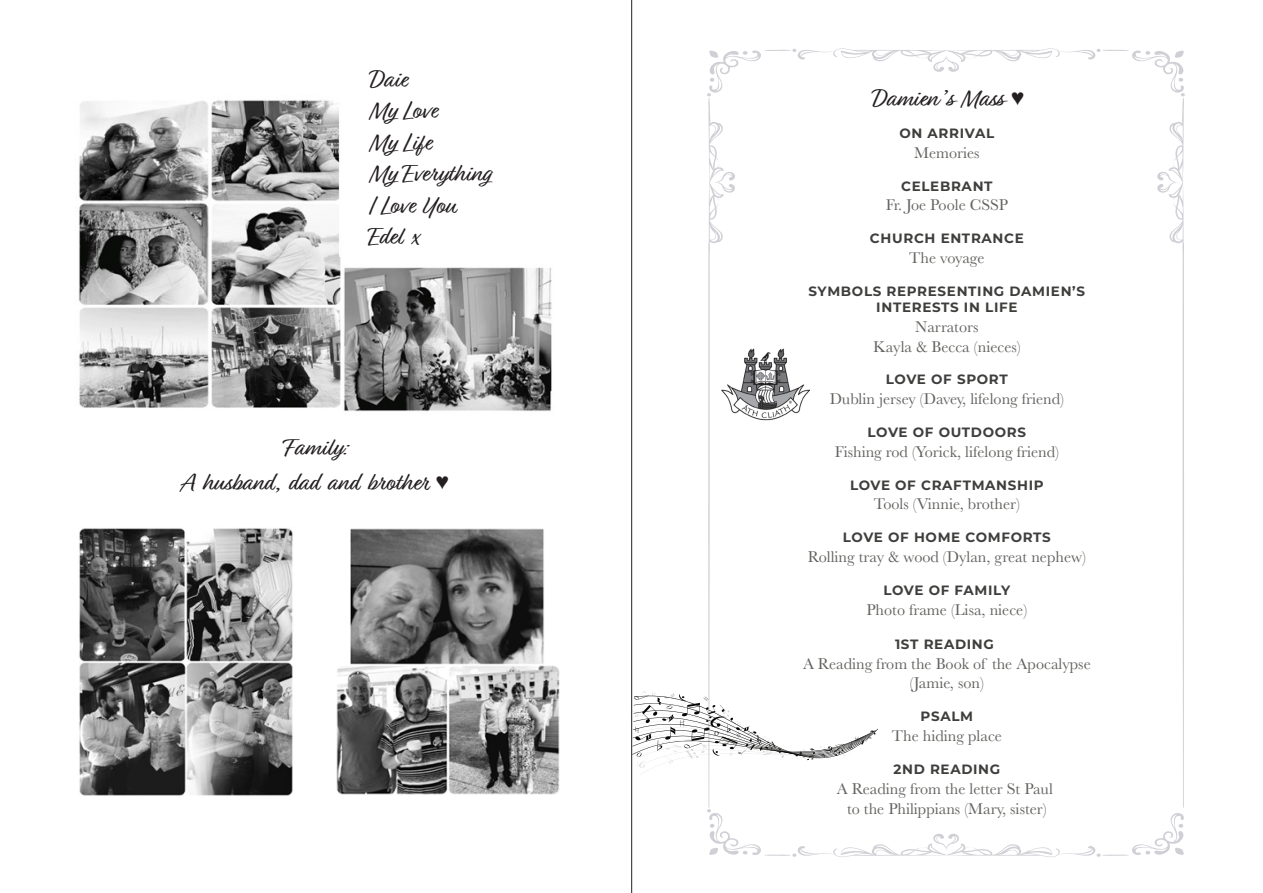
<style>
.page{position:relative;width:1263px;height:893px;background:#fff}
.page>*{position:absolute;margin:0;border:0;box-sizing:border-box;transform-origin:0 0}
.t1{font:25.5px/31.5px "Relation";color:#231f20;text-align:center}
.t2{font:16.2px/20px "Baskerville";color:#62615e;text-align:center}
.t3{font:700 13.5px/16.2px "Montserrat";letter-spacing:.05em;color:#3e3e3d;text-align:center}
</style>
<div class="page">
<img style="left:79px;top:100px;width:473px;height:312px">
<img style="left:79px;top:528px;width:214px;height:268px">
<img style="left:336px;top:528px;width:224px;height:267px">
<div style="left:343px;top:92px;width:221px;height:170px;background:#fff"></div>
<svg style="left:632px;top:48px;width:553px;height:809px"></svg>
<hr style="left:631px;top:0;width:1px;height:893px;background:#231f20">
<p class="t1" style="left:370px;top:64px;width:128px;text-align:left">Daie<br>My Love<br>My Life<br>My Everything<br>I Love You<br>Edel x</p>
<p class="t1" style="left:182px;top:431px;width:268px;line-height:34.7px">Family:<br>A husband, dad and brother ♥</p>
<p class="t1" style="left:872px;top:82px;width:153px">Damien’s Mass ♥</p>
<p class="t3" style="left:899px;top:124px;width:96px">ON ARRIVAL</p>
<p class="t2" style="left:914px;top:143px;width:67px">Memories</p>
<p class="t3" style="left:901px;top:177px;width:93px">CELEBRANT</p>
<p class="t2" style="left:886px;top:195px;width:124px">Fr. Joe Poole CSSP</p>
<p class="t3" style="left:870px;top:230px;width:155px">CHURCH ENTRANCE</p>
<p class="t2" style="left:909px;top:248px;width:77px">The voyage</p>
<p class="t3" style="left:808px;top:282px;width:278px">SYMBOLS REPRESENTING DAMIEN’S<br>INTERESTS IN LIFE</p>
<p class="t2" style="left:873px;top:317px;width:149px">Narrators<br>Kayla &amp; Becca (nieces)</p>
<p class="t3" style="left:886px;top:371px;width:123px">LOVE OF SPORT</p>
<p class="t2" style="left:830px;top:389px;width:236px">Dublin jersey (Davey, lifelong friend)</p>
<p class="t3" style="left:868px;top:423px;width:160px">LOVE OF OUTDOORS</p>
<p class="t2" style="left:835px;top:442px;width:226px">Fishing rod (Yorick, lifelong friend)</p>
<p class="t3" style="left:850px;top:476px;width:195px">LOVE OF CRAFTMANSHIP</p>
<p class="t2" style="left:874px;top:494px;width:148px">Tools (Vinnie, brother)</p>
<p class="t3" style="left:843px;top:529px;width:209px">LOVE OF HOME COMFORTS</p>
<p class="t2" style="left:808px;top:547px;width:280px">Rolling tray &amp; wood (Dylan, great nephew)</p>
<p class="t3" style="left:883px;top:581px;width:128px">LOVE OF FAMILY</p>
<p class="t2" style="left:866px;top:600px;width:162px">Photo frame (Lisa, niece)</p>
<p class="t3" style="left:895px;top:635px;width:100px">1ST READING</p>
<p class="t2" style="left:803px;top:654px;width:289px">A Reading from the Book of the Apocalypse (Jamie, son)</p>
<p class="t3" style="left:920px;top:708px;width:54px">PSALM</p>
<p class="t2" style="left:892px;top:726px;width:112px">The hiding place</p>
<p class="t3" style="left:893px;top:760px;width:108px">2ND READING</p>
<p class="t2" style="left:837px;top:779px;width:218px">A Reading from the letter St Paul to the Philippians (Mary, sister)</p>
</div>
